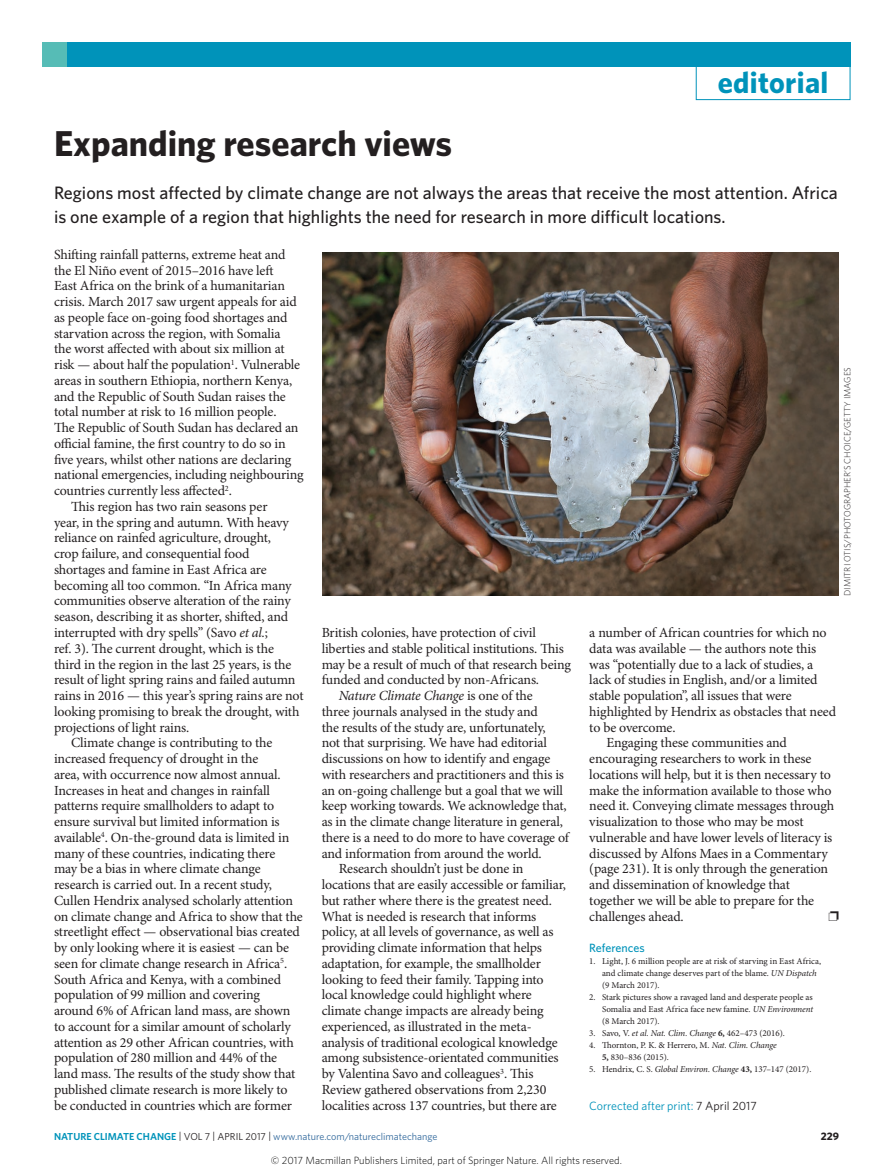
<style>
.page{position:relative;width:893px;height:1174px;background:#fff}
.page>*{position:absolute;margin:0;border:0;box-sizing:border-box;transform-origin:0 0}
.Title{font:700 36px "Whitney";color:#231f20}
.t1{font:700 30px "Whitney";letter-spacing:.01em;color:#0093ba}
.Standfirst{font:500 18px/24px "Whitney";color:#231f20}
.Body_text{font:13.95px/15.8px "Minion Pro";letter-spacing:-.015em;color:#231f20}
.Body_first{font:13.95px/15.8px "Minion Pro";letter-spacing:-.01em;color:#231f20}
.Published_Corrected{font:12px "Whitney";color:#0093ba}
.Ref_head{font:500 12px "Whitney";color:#0093ba}
.t2{font:700 10.8px "Whitney";color:#231f20}
.t3{font:300 10.5px "Whitney";color:#000}
.t4{font:10.2px "Whitney";color:#2f679b}
.References{font:9px/12px "Minion Pro";color:#231f20}
.Picture_credit{font:9px "Whitney Light 2";color:#231f20}
.s1{font-style:italic}
.s2{font-weight:700}
.s3{color:#231f20}
.s4{font-weight:600;color:#0093ba}
</style>
<div class="page">
<div style="left:696px;top:66px;width:154px;height:34px;border:1px solid #0093ba"></div>
<div style="left:43px;top:43px;width:807px;height:24px;background:#0093ba"></div>
<div style="left:43px;top:43px;width:24px;height:24px;background:#56bcb6"></div>
<img style="left:322px;top:252px;width:517px;height:344px">
<p class="Title" style="left:54px;top:120px;width:400px">Expanding research views</p>
<h2 class="t1" style="left:718px;top:62px;width:112px">editorial</h2>
<p class="Standfirst" style="left:54px;top:181px;width:785px">Regions most affected by climate change are not always the areas that receive the most attention. Africa is one example of a region that highlights the need for research in more difficult locations.</p>
<p class="Body_first" style="left:54px;top:247px;width:251px">Shifting rainfall patterns, extreme heat and the El Niño event of 2015–2016 have left<br>East Africa on the brink of a humanitarian crisis. March 2017 saw urgent appeals for aid as people face on-going food shortages and starvation across the region, with Somalia<br>the worst affected with about six million at risk — about half the population<sup>1</sup>. Vulnerable areas in southern Ethiopia, northern Kenya, and the Republic of South Sudan raises the total number at risk to 16 million people.<br>The Republic of South Sudan has declared an official famine, the first country to do so in five years, whilst other nations are declaring national emergencies, including neighbouring countries currently less affected<sup>2</sup>.</p>
<p class="Body_text" style="left:54px;top:499px;width:251px;text-indent:17px">This region has two rain seasons per<br>year, in the spring and autumn. With heavy reliance on rainfed agriculture, drought,<br>crop failure, and consequential food shortages and famine in East Africa are becoming all too common. “In Africa many communities observe alteration of the rainy season, describing it as shorter, shifted, and interrupted with dry spells” (Savo <span class="s1">et al.</span>;<br>ref. 3). The current drought, which is the third in the region in the last 25 years, is the result of light spring rains and failed autumn rains in 2016 — this year’s spring rains are not looking promising to break the drought, with projections of light rains.</p>
<p class="Body_text" style="left:54px;top:735px;width:250px;text-indent:17px">Climate change is contributing to the increased frequency of drought in the<br>area, with occurrence now almost annual.<br>Increases in heat and changes in rainfall patterns require smallholders to adapt to ensure survival but limited information is available<sup>4</sup>. On-the-ground data is limited in many of these countries, indicating there<br>may be a bias in where climate change research is carried out. In a recent study, Cullen Hendrix analysed scholarly attention on climate change and Africa to show that the streetlight effect — observational bias created by only looking where it is easiest — can be seen for climate change research in Africa<sup>5</sup>.<br>South Africa and Kenya, with a combined population of 99 million and covering around 6% of African land mass, are shown to account for a similar amount of scholarly attention as 29 other African countries, with population of 280 million and 44% of the land mass. The results of the study show that published climate research is more likely to be conducted in countries which are former</p>
<p class="Body_text" style="left:322px;top:625px;width:251px">British colonies, have protection of civil liberties and stable political institutions. This may be a result of much of that research being funded and conducted by non-Africans.</p>
<p class="Body_text" style="left:322px;top:688px;width:249px;text-indent:17px"><span class="s1">Nature Climate Change</span> is one of the<br>three journals analysed in the study and<br>the results of the study are, unfortunately,<br>not that surprising. We have had editorial discussions on how to identify and engage with researchers and practitioners and this is an on-going challenge but a goal that we will keep working towards. We acknowledge that, as in the climate change literature in general, there is a need to do more to have coverage of and information from around the world.</p>
<p class="Body_text" style="left:322px;top:861px;width:246px;text-indent:17px">Research shouldn’t just be done in locations that are easily accessible or familiar, but rather where there is the greatest need.<br>What is needed is research that informs policy, at all levels of governance, as well as providing climate information that helps adaptation, for example, the smallholder looking to feed their family. Tapping into local knowledge could highlight where climate change impacts are already being experienced, as illustrated in the meta&shy;analysis of traditional ecological knowledge among subsistence-orientated communities by Valentina Savo and colleagues<sup>3</sup>. This Review gathered observations from 2,230 localities across 137 countries, but there are</p>
<p class="Picture_credit" style="left:841px;top:596px;width:230px;rotate:-90deg">DIMITRI OTIS/PHOTOGRAPHER’S CHOICE/GETTY IMAGES</p>
<p class="Body_text" style="left:589px;top:625px;width:248px">a number of African countries for which no data was available — the authors note this was “potentially due to a lack of studies, a lack of studies in English, and/or a limited stable population”, all issues that were highlighted by Hendrix as obstacles that need to be overcome.</p>
<p class="Body_text" style="left:589px;top:735px;width:246px;text-indent:17px">Engaging these communities and encouraging researchers to work in these locations will help, but it is then necessary to make the information available to those who need it. Conveying climate messages through visualization to those who may be most vulnerable and have lower levels of literacy is discussed by Alfons Maes in a Commentary (page 231). It is only through the generation and dissemination of knowledge that together we will be able to prepare for the challenges ahead.</p>
<p class="Ref_head" style="left:589px;top:940px;width:57px">References</p>
<p class="References" style="left:602px;top:955px;width:220px;text-indent:-13px">1. Light, J. 6 million people are at risk of starving in East Africa, and climate change deserves part of the blame. <span class="s1">UN Dispatch </span>(9 March 2017).</p>
<p class="References" style="left:602px;top:991px;width:213px;text-align:justify;text-indent:-13px">2. Stark pictures show a ravaged land and desperate people as Somalia and East Africa face new famine. <span class="s1">UN Environment </span>(8 March 2017).</p>
<p class="References" style="left:589px;top:1027px;width:197px">3. Savo, V. <span class="s1">et al. Nat. Clim. Change</span> <span class="s2">6,</span> 462–473 (2016).</p>
<p class="References" style="left:602px;top:1039px;width:176px;text-indent:-13px">4. Thornton, P. K. &amp; Herrero, M. <span class="s1">Nat. Clim. Change<br></span><span class="s2">5,</span> 830–836 (2015).</p>
<p class="References" style="left:589px;top:1063px;width:224px">5. Hendrix, C. S. <span class="s1">Global Environ. Change</span> <span class="s2">43,</span> 137–147 (2017).</p>
<p class="Published_Corrected" style="left:589px;top:1097px;width:169px">Corrected after print: <span class="s3">7 April 2017</span></p>
<p class="t4" style="left:54px;top:1129px;width:385px"><span class="s4">NATURE CLIMATE CHANGE</span> <span class="s3">| VOL 7 | APRIL 2017 |</span> www.nature.com/natureclimatechange</p>
<p class="t2" style="left:821px;top:1129px;width:20px">229</p>
<p class="t3" style="left:271px;top:1153px;width:352px">© 2017 Macmillan Publishers Limited, part of Springer Nature. All rights reserved.</p>
</div>
